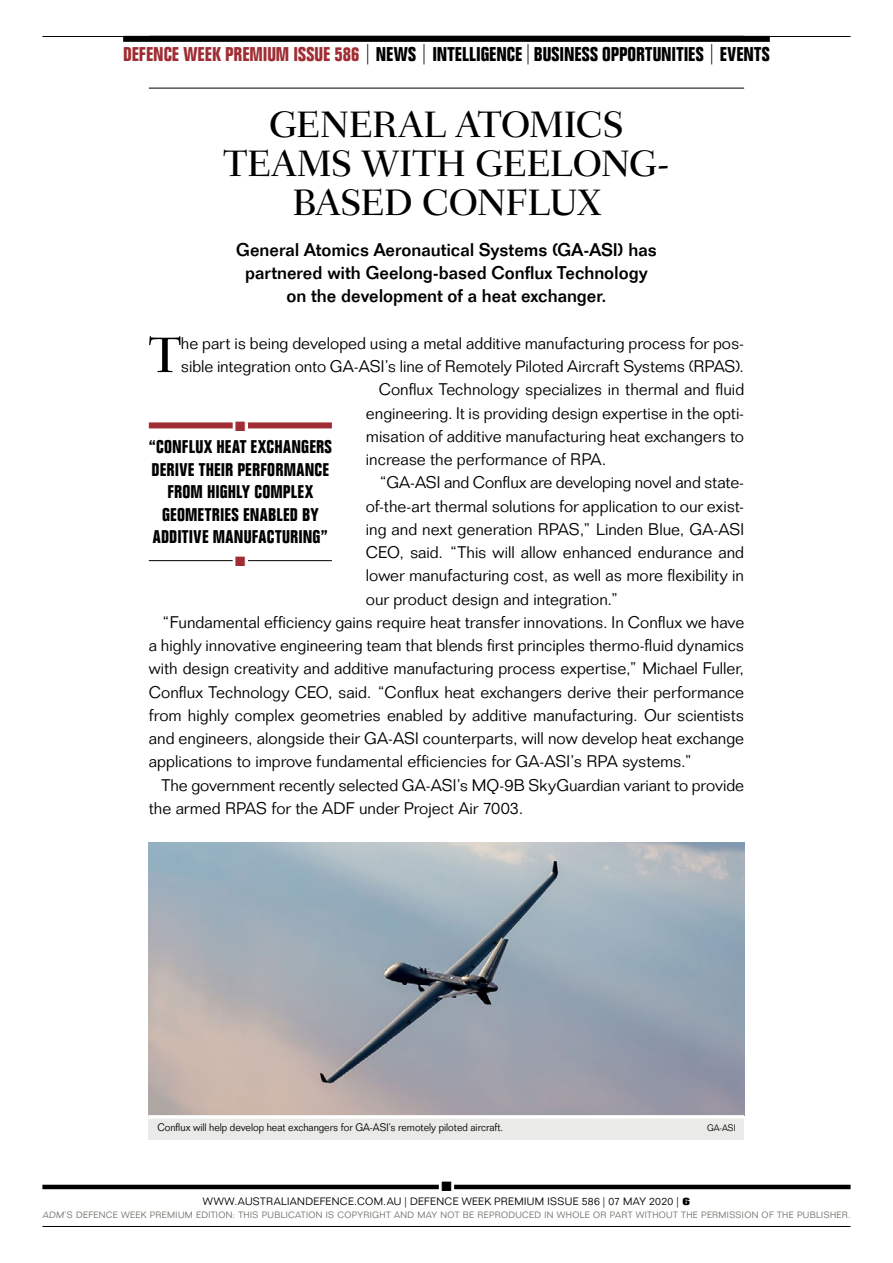
<style>
.page{position:relative;width:893px;height:1263px;background:#fff}
.page>*{position:absolute;margin:0;border:0;box-sizing:border-box;transform-origin:0 0}
.t1{font:500 50.85px "Fairfield LT Std";color:#000}
.t2{font:500 37.5px/39px "Fairfield LT Std";letter-spacing:-.035em;color:#000;text-align:center}
.t3{font:700 condensed 19.5px "Folio Std";color:#000}
.t4{font:500 18px/23.2px "Folio Std";letter-spacing:-.005em;color:#000;text-align:center}
.t5{font:700 condensed 18px/22.5px "Folio Std";letter-spacing:.01em;color:#000;text-align:center}
.t6{font:300 16.5px "Folio Std";color:#000}
.t7{font:13.5px "Zapf Dingbats Std";color:#9f2d33}
.t8{font:13.5px "Zapf Dingbats Std";color:#000}
.t9{font:300 10.65px "Folio Std";color:#000;scale:.94 1}
.t10{font:300 10.5px "Folio Std";letter-spacing:.035em;color:#000}
.t11{font:300 9.15px "Folio Std";color:#000;scale:.94 1}
.t12{font:300 9px "Folio Std";letter-spacing:.04em;color:#71726a}
.s1{color:#9f2d33}
.s2{font-weight:300;font-stretch:normal;font-size:22.5px}
.s3{font-weight:800}
</style>
<div class="page">
<hr style="left:42px;top:1185px;width:808px;height:4px;background:#000">
<hr style="left:42px;top:1226px;width:808px;height:1px;background:#000">
<div style="left:439px;top:1179px;width:15px;height:15px;border:6px solid #fff"></div>
<hr style="left:42px;top:36px;width:808px;height:1px;background:#000">
<div style="left:123px;top:36px;width:647px;height:6px;background:#000"></div>
<hr style="left:149px;top:88px;width:595px;height:1px;background:#000">
<div style="left:149px;top:422px;width:183px;height:6px;background:#9f2d33"></div>
<hr style="left:149px;top:560px;width:183px;height:1px;background:#000">
<div style="left:233px;top:418px;width:15px;height:16px;border:6px solid #fff"></div>
<img style="left:149px;top:842px;width:595px;height:273px">
<div style="left:149px;top:1115px;width:595px;height:25px;background:#eaebe8"></div>
<hr style="left:149px;top:1115px;width:595px;height:3px;background:#fff">
<p class="t3" style="left:123px;top:44px;width:648px"><span class="s1">DEFENCE WEEK PREMIUM ISSUE 586</span> <span class="s2">|</span> NEWS <span class="s2">|</span> INTELLIGENCE <span class="s2">|</span> BUSINESS OPPORTUNITIES <span class="s2">|</span> EVENTS</p>
<h2 class="t2" style="left:223px;top:105px;width:448px">GENERAL ATOMICS<br>TEAMS WITH GEELONG-<br>BASED CONFLUX</h2>
<p class="t4" style="left:236px;top:238px;width:422px">General Atomics Aeronautical Systems (GA-ASI) has partnered with Geelong-based Conflux Technology on the development of a heat exchanger.</p>
<h1 class="t1" style="left:149px;top:326px;width:33px">T</h1>
<p class="t6" style="left:181px;top:333px;width:565px">he part is being developed using a metal additive manufacturing process for pos-</p>
<p class="t6" style="left:181px;top:356px;width:565px">sible integration onto GA-ASI’s line of Remotely Piloted Aircraft Systems (RPAS).</p>
<p class="t6" style="left:379px;top:380px;width:367px">Conflux Technology specializes in thermal and fluid</p>
<p class="t6" style="left:366px;top:403px;width:380px">engineering. It is providing design expertise in the opti-</p>
<p class="t6" style="left:366px;top:426px;width:380px">misation of additive manufacturing heat exchangers to</p>
<p class="t6" style="left:366px;top:449px;width:242px">increase the performance of RPA.</p>
<p class="t6" style="left:379px;top:473px;width:367px">“GA-ASI and Conflux are developing novel and state-</p>
<p class="t6" style="left:366px;top:496px;width:380px">of-the-art thermal solutions for application to our exist-</p>
<p class="t6" style="left:366px;top:519px;width:380px">ing and next generation RPAS,” Linden Blue, GA-ASI</p>
<p class="t6" style="left:366px;top:542px;width:380px">CEO, said. “This will allow enhanced endurance and</p>
<p class="t6" style="left:366px;top:566px;width:380px">lower manufacturing cost, as well as more flexibility in</p>
<p class="t6" style="left:366px;top:589px;width:255px">our product design and integration.”</p>
<p class="t6" style="left:162px;top:612px;width:584px">“Fundamental efficiency gains require heat transfer innovations. In Conflux we have</p>
<p class="t6" style="left:149px;top:635px;width:597px">a highly innovative engineering team that blends first principles thermo-fluid dynamics</p>
<p class="t6" style="left:149px;top:659px;width:597px">with design creativity and additive manufacturing process expertise,” Michael Fuller,</p>
<p class="t6" style="left:149px;top:682px;width:597px">Conflux Technology CEO, said. “Conflux heat exchangers derive their performance</p>
<p class="t6" style="left:149px;top:705px;width:597px">from highly complex geometries enabled by additive manufacturing. Our scientists</p>
<p class="t6" style="left:149px;top:728px;width:597px">and engineers, alongside their GA-ASI counterparts, will now develop heat exchange</p>
<p class="t6" style="left:149px;top:752px;width:545px">applications to improve fundamental efficiencies for GA-ASI’s RPA systems.”</p>
<p class="t6" style="left:162px;top:775px;width:584px">The government recently selected GA-ASI’s MQ-9B SkyGuardian variant to provide</p>
<p class="t6" style="left:149px;top:798px;width:376px">the armed RPAS for the ADF under Project Air 7003.</p>
<p class="t7" style="left:235px;top:419px;width:12px">■</p>
<p class="t5" style="left:149px;top:436px;width:185px">“CONFLUX HEAT EXCHANGERS<br>DERIVE THEIR PERFORMANCE<br>FROM HIGHLY COMPLEX<br>GEOMETRIES ENABLED BY<br>ADDITIVE MANUFACTURING”</p>
<p class="t7" style="left:235px;top:554px;width:12px">■</p>
<p class="t9" style="left:157px;top:1121px;width:370px">Conflux will help develop heat exchangers for GA-ASI’s remotely piloted aircraft.</p>
<p class="t11" style="left:707px;top:1123px;width:32px">GA-ASI</p>
<p class="t8" style="left:441px;top:1180px;width:12px">■</p>
<p class="t10" style="left:203px;top:1195px;width:489px">WWW.AUSTRALIANDEFENCE.COM.AU | DEFENCE WEEK PREMIUM ISSUE 586 | 07 May 2020 | <span class="s3">6</span></p>
<p class="t12" style="left:42px;top:1210px;width:810px">ADM’S DEFENCE WEEK PREMIUM EDITION: THIS PUBLICATION IS COPYRIGHT AND MAY NOT BE REPRODUCED IN WHOLE OR PART WITHOUT THE PERMISSION OF THE PUBLISHER.</p>
</div>
